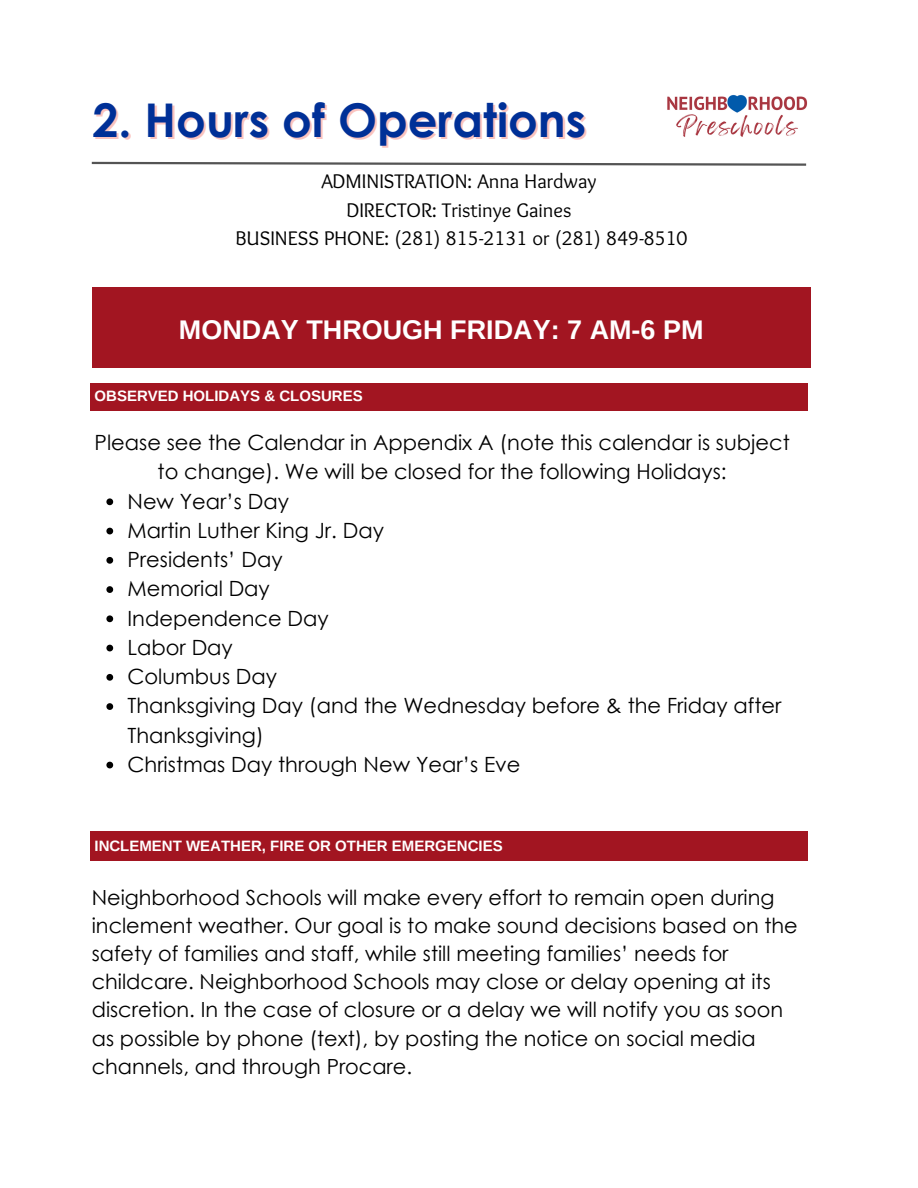
<style>
.page{position:relative;width:918px;height:1188px;background:#fff}
.page>*{position:absolute;margin:0;border:0;box-sizing:border-box;transform-origin:0 0}
.t1{font:700 46.5px "Century Gothic";color:#003097}
.t2{font:700 27px "Arimo";color:#fff}
.t3{font:21px/29.2px "Century Gothic";color:#000;text-align:center}
.t4{font:20.85px/28.2px "Century Gothic";color:#000}
.t5{font:20.55px/28.3px "Sukar";color:#000;text-align:center}
.t6{font:700 15px "Arimo";color:#fff}
</style>
<div class="page">
<svg style="left:91px;top:161px;width:716px;height:5px"></svg>
<div style="left:93px;top:287px;width:718px;height:81px;background:#a21521"></div>
<div style="left:90px;top:383px;width:718px;height:28px;background:#a21521"></div>
<img style="left:667px;top:95px;width:141px;height:42px">
<svg style="left:106px;top:498px;width:7px;height:7px"></svg>
<svg style="left:106px;top:528px;width:7px;height:6px"></svg>
<svg style="left:106px;top:557px;width:7px;height:7px"></svg>
<svg style="left:106px;top:586px;width:7px;height:7px"></svg>
<svg style="left:106px;top:615px;width:7px;height:7px"></svg>
<svg style="left:106px;top:645px;width:7px;height:6px"></svg>
<svg style="left:106px;top:674px;width:7px;height:7px"></svg>
<svg style="left:106px;top:703px;width:7px;height:7px"></svg>
<svg style="left:106px;top:762px;width:7px;height:6px"></svg>
<div style="left:90px;top:832px;width:718px;height:29px;background:#a21521"></div>
<p class="t1" style="left:93px;top:90px;width:495px">2. Hours of Operations</p>
<h3 class="t5" style="left:235px;top:169px;width:454px">ADMINISTRATION: Anna Hardway<br>DIRECTOR: Tristinye Gaines<br>BUSINESS PHONE: (281) 815-2131 or (281) 849-8510</h3>
<h2 class="t2" style="left:179px;top:315px;width:526px">MONDAY THROUGH FRIDAY: 7 AM-6 PM</h2>
<p class="t6" style="left:95px;top:388px;width:270px">OBSERVED HOLIDAYS &amp; CLOSURES</p>
<p class="t3" style="left:95px;top:427px;width:697px">Please see the Calendar in Appendix A (note this calendar is subject to change). We will be closed for the following Holidays:</p>
<p class="t3" style="left:127px;top:486px;width:163px">New Year’s Day</p>
<p class="t3" style="left:127px;top:515px;width:258px">Martin Luther King Jr. Day</p>
<p class="t3" style="left:127px;top:544px;width:157px">Presidents’ Day</p>
<p class="t3" style="left:127px;top:573px;width:144px">Memorial Day</p>
<p class="t3" style="left:127px;top:603px;width:203px">Independence Day</p>
<p class="t3" style="left:127px;top:632px;width:107px">Labor Day</p>
<p class="t3" style="left:127px;top:661px;width:151px">Columbus Day</p>
<p class="t3" style="left:127px;top:690px;width:655px;text-align:left">Thanksgiving Day (and the Wednesday before &amp; the Friday after<br>Thanksgiving)</p>
<p class="t3" style="left:127px;top:749px;width:395px">Christmas Day through New Year’s Eve</p>
<h3 class="t6" style="left:95px;top:837px;width:410px">INCLEMENT WEATHER, FIRE OR OTHER EMERGENCIES</h3>
<p class="t4" style="left:92px;top:883px;width:708px">Neighborhood Schools will make every effort to remain open during inclement weather. Our goal is to make sound decisions based on the safety of families and staff, while still meeting families’ needs for childcare. Neighborhood Schools may close or delay opening at its discretion. In the case of closure or a delay we will notify you as soon as possible by phone (text), by posting the notice on social media channels, and through Procare.</p>
</div>
